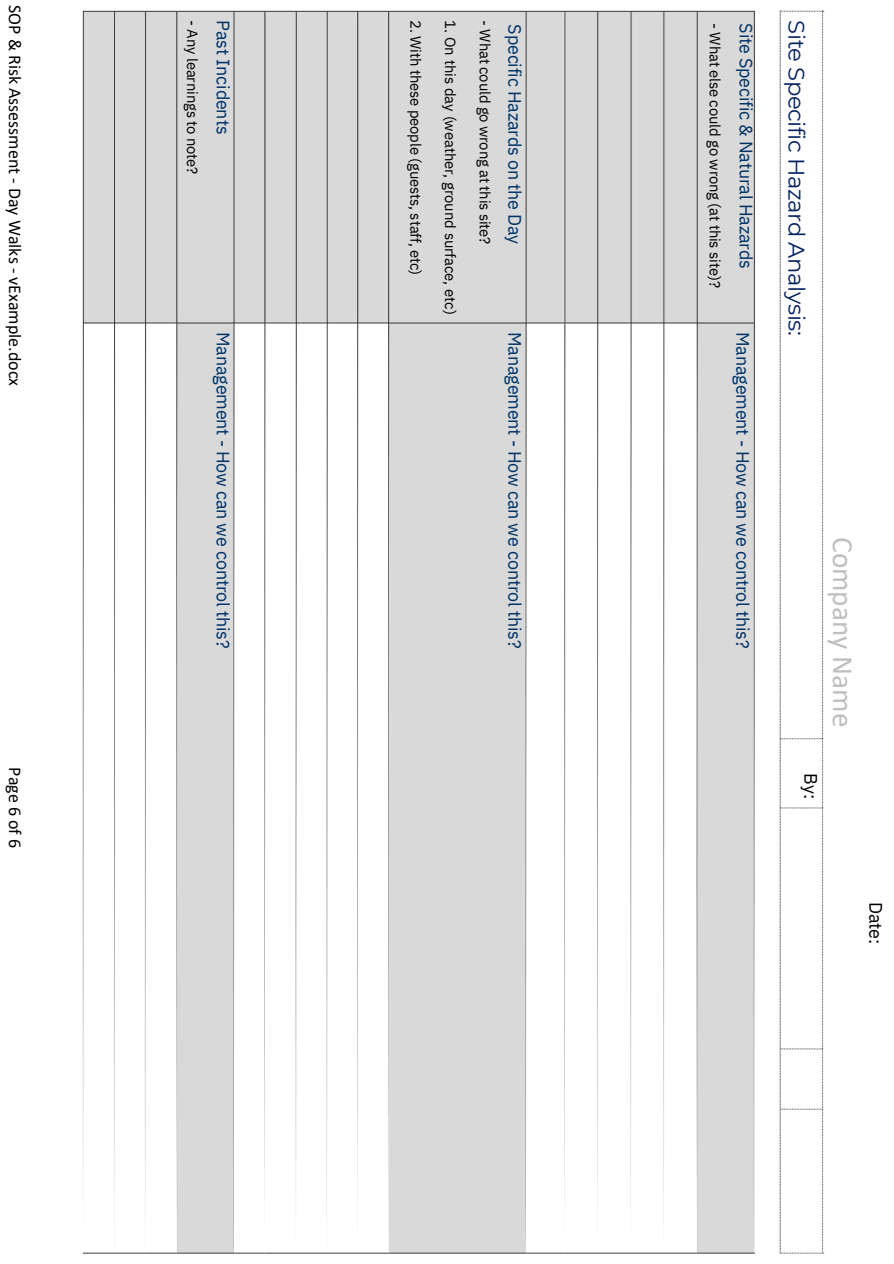
<style>
.page{position:relative;width:894px;height:1264px;background:#fff}
.page>*{position:absolute;margin:0;border:0;box-sizing:border-box;transform-origin:0 0}
.t1{font:29.25px "Calibri";color:#bfbfbf}
.t2{font:22.65px "Montserrat";letter-spacing:-.015em;color:#002060}
.t3{font:18px "IBM Plex Sans";letter-spacing:-.01em;color:#036}
.t4{font:18px "Calibri";color:#000}
.t5{font:18px "IBM Plex Sans";letter-spacing:-.01em;color:#000}
.t6{font:14.85px "IBM Plex Sans";letter-spacing:-.01em;color:#000}
</style>
<div class="page">
<img style="left:82px;top:10px;width:743px;height:1244px">
<p class="t4" style="left:23px;top:5px;width:382px;rotate:90deg">SOP &amp; Risk Assessment - Day Walks - vExample.docx</p>
<p class="t4" style="left:23px;top:767px;width:82px;rotate:90deg">Page 6 of 6</p>
<h3 class="t6" style="left:460px;top:20px;width:296px;rotate:90deg">1. On this day (weather, ground surface, etc)</h3>
<h3 class="t6" style="left:202px;top:20px;width:156px;rotate:90deg">- Any learnings to note?</h3>
<p class="t6" style="left:495px;top:20px;width:226px;rotate:90deg">- What could go wrong at this site?</p>
<h3 class="t6" style="left:425px;top:20px;width:257px;rotate:90deg">2. With these people (guests, staff, etc)</h3>
<p class="t3" style="left:235px;top:20px;width:116px;rotate:90deg">Past Incidents</p>
<h3 class="t3" style="left:526px;top:24px;width:221px;rotate:90deg">Specific Hazards on the Day</h3>
<h2 class="t3" style="left:758px;top:23px;width:247px;rotate:90deg">Site Specific &amp; Natural Hazards</h2>
<p class="t6" style="left:725px;top:23px;width:266px;rotate:90deg">- What else could go wrong (at this site)?</p>
<h3 class="t3" style="left:235px;top:332px;width:318px;rotate:90deg">Management - How can we control this?</h3>
<p class="t3" style="left:526px;top:332px;width:318px;rotate:90deg">Management - How can we control this?</p>
<p class="t3" style="left:754px;top:332px;width:318px;rotate:90deg">Management - How can we control this?</p>
<h3 class="t2" style="left:810px;top:20px;width:317px;rotate:90deg">Site Specific Hazard Analysis:</h3>
<h1 class="t1" style="left:854px;top:537px;width:192px;rotate:90deg">Company Name</h1>
<h3 class="t5" style="left:822px;top:773px;width:27px;rotate:90deg">By:</h3>
<h3 class="t5" style="left:887px;top:901px;width:44px;rotate:90deg">Date:</h3>
</div>
